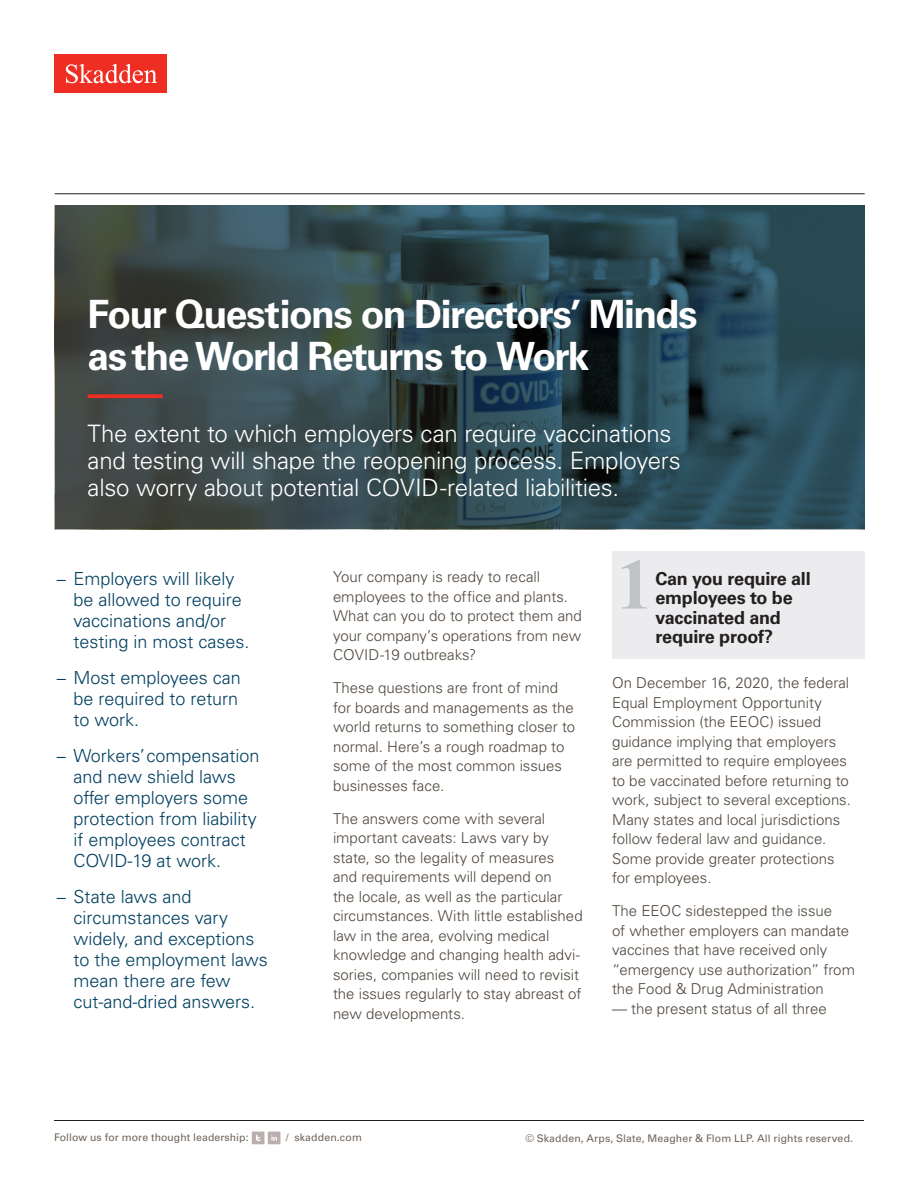
<style>
.page{position:relative;width:918px;height:1188px;background:#fff}
.page>*{position:absolute;margin:0;border:0;box-sizing:border-box;transform-origin:0 0}
.t1{font:700 72px "Times New Roman";color:#bfc2c6}
.Article_Title{font:700 39px/42px "Univers LT Std";letter-spacing:-.04em;color:#fff}
.Article_Intro{font:300 24px/27px "Univers LT Std";letter-spacing:-.01em;color:#fff}
.t2{font:300 18px/21px "Univers LT Std";color:#003f5f}
.Heading_1_inset{font:700 18px/19.5px "Univers LT Std";letter-spacing:-.015em;color:#231f20}
.Main_Body{font:300 15px/19.5px "Univers LT Std";color:#4f463d}
.t3{font:10.5px "Univers LT Std";letter-spacing:.01em;color:#6f645a}
</style>
<div class="page">
<hr style="left:55px;top:194px;width:810px;height:1px;background:#231f20">
<div style="left:54px;top:54px;width:112px;height:39px;background:#ee2e22"></div>
<svg style="left:66px;top:64px;width:91px;height:19px"></svg>
<hr style="left:54px;top:1120px;width:810px;height:1px;background:#231f20">
<div style="left:252px;top:1132px;width:12px;height:12px;background:#baaeae"></div>
<svg style="left:256px;top:1135px;width:4px;height:6px"></svg>
<div style="left:268px;top:1132px;width:12px;height:12px;background:#baaeae"></div>
<svg style="left:271px;top:1135px;width:6px;height:6px"></svg>
<div style="left:612px;top:551px;width:253px;height:108px;background:#ececee"></div>
<svg style="left:55px;top:205px;width:810px;height:324px;background:#30484e"></svg>
<svg style="left:88px;top:394px;width:75px;height:4px"></svg>
<h1 class="Article_Title" style="left:88px;top:294px;width:612px">Four Questions on Directors’ Minds as the World Returns to Work</h1>
<p class="Article_Intro" style="left:88px;top:420px;width:595px">The extent to which employers can require vaccinations and testing will shape the reopening process. Employers also worry about potential COVID-related liabilities.</p>
<p class="t2" style="left:74px;top:568px;width:178px;text-indent:-18px">− Employers will likely be allowed to require vaccinations and/or testing in most cases.</p>
<p class="t2" style="left:74px;top:667px;width:169px;text-indent:-18px">− Most employees can be required to return to work.</p>
<p class="t2" style="left:74px;top:745px;width:188px;text-indent:-18px">− Workers’ compensation and new shield laws offer employers some protection from liability if employees contract<br>COVID-19 at work.</p>
<p class="t2" style="left:74px;top:886px;width:196px;text-indent:-18px">− State laws and circumstances vary widely, and exceptions to the employment laws mean there are few cut-and-dried answers.</p>
<p class="Main_Body" style="left:333px;top:567px;width:250px">Your company is ready to recall employees to the office and plants.<br>What can you do to protect them and your company’s operations from new<br>COVID-19 outbreaks?</p>
<p class="Main_Body" style="left:333px;top:678px;width:244px">These questions are front of mind for boards and managements as the world returns to something closer to normal. Here’s a rough roadmap to some of the most common issues businesses face.</p>
<p class="Main_Body" style="left:333px;top:809px;width:251px">The answers come with several important caveats: Laws vary by state, so the legality of measures<br>and requirements will depend on<br>the locale, as well as the particular circumstances. With little established law in the area, evolving medical knowledge and changing health advi&shy;sories, companies will need to revisit the issues regularly to stay abreast of new developments.</p>
<h1 class="t1" style="left:616px;top:533px;width:37px">1</h1>
<h2 class="Heading_1_inset" style="left:656px;top:569px;width:157px">Can you require all employees to be vaccinated and require proof?</h2>
<p class="Main_Body" style="left:612px;top:673px;width:240px">On December 16, 2020, the federal<br>Equal Employment Opportunity<br>Commission (the EEOC) issued guidance implying that employers are permitted to require employees to be vaccinated before returning to work, subject to several exceptions.<br>Many states and local jurisdictions follow federal law and guidance.<br>Some provide greater protections for employees.</p>
<p class="Main_Body" style="left:612px;top:901px;width:245px">The EEOC sidestepped the issue<br>of whether employers can mandate vaccines that have received only “emergency use authorization” from the Food &amp; Drug Administration</p>
<p class="Main_Body" style="left:612px;top:998px;width:216px">— the present status of all three</p>
<p class="t3" style="left:54px;top:1131px;width:196px">Follow us for more thought leadership:</p>
<p class="t3" style="left:286px;top:1131px;width:77px">/ skadden.com</p>
<p class="t3" style="left:526px;top:1132px;width:329px">© Skadden, Arps, Slate, Meagher &amp; Flom LLP. All rights reserved.</p>
</div>
